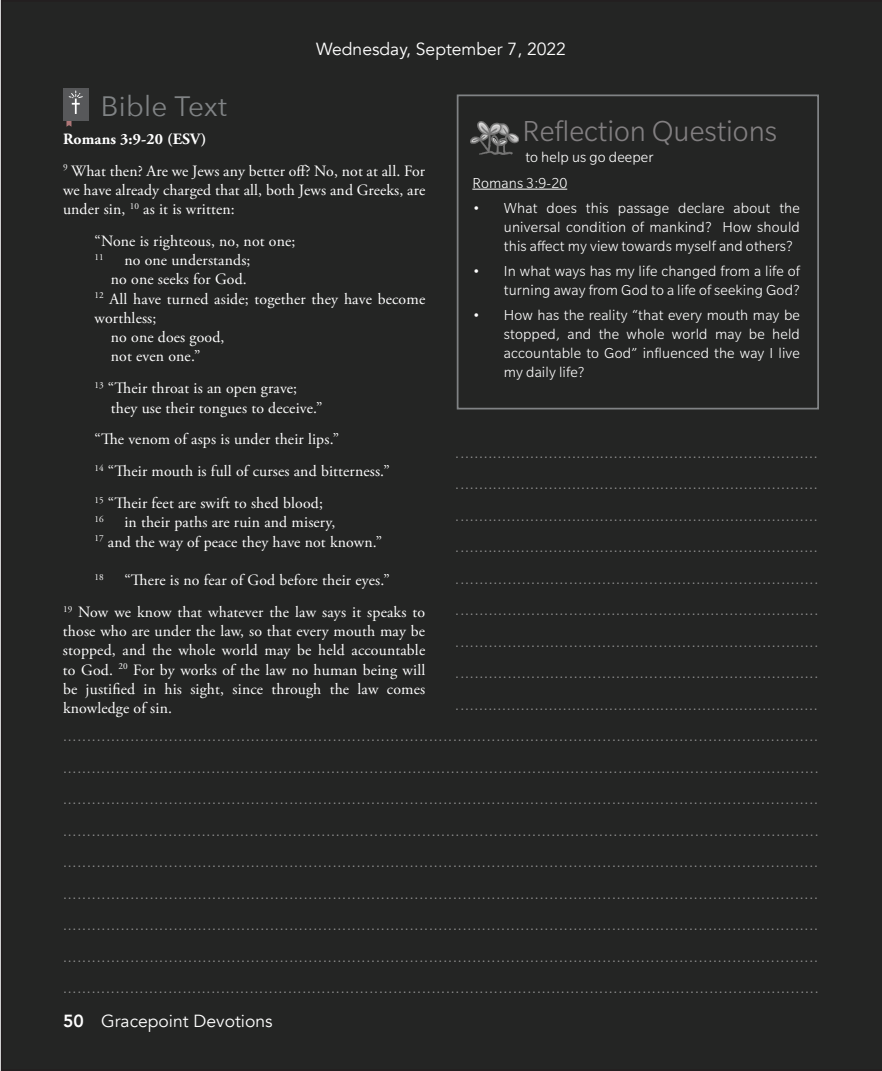
<style>
.page{position:relative;width:882px;height:1071px;background:#fff}
.page>*{position:absolute;margin:0;border:0;box-sizing:border-box;transform-origin:0 0}
.t1{font:300 31.5px "Slate Pro";color:#827f81}
.t2{font:28px "Avenir Next";letter-spacing:.01em;color:#808385}
.t3{font:17.5px "Avenir";color:#fff}
.t4{font:15.75px/19.2px "Adobe Garamond Pro";letter-spacing:.01em;color:#fff}
.t5{font:300 15.75px/18.9px "Slate Pro";letter-spacing:.01em;color:#fff;text-align:justify}
.t6{font:14px "Avenir";color:#fff}
.t7{font:9.1px "Adobe Garamond Pro";color:#fff}
.s1{font-weight:700}
.s2{font-weight:800}
</style>
<div class="page">
<div style="left:1px;top:0;width:881px;height:1071px;background:#242524"></div>
<svg style="left:66px;top:120px;width:6px;height:7px"></svg>
<div style="left:63px;top:88px;width:26px;height:32px;background:#57585a"></div>
<svg style="left:68px;top:90px;width:15px;height:24px"></svg>
<hr style="left:472px;top:189px;width:95px;height:1px;background:#fff">
<div style="left:457px;top:94px;width:362px;height:316px;border:2px solid #808385"></div>
<img style="left:470px;top:122px;width:48px;height:40px">
<h2 class="t2" style="left:101px;top:83px;width:128px">Bible Text</h2>
<p class="t3" style="left:316px;top:39px;width:251px">Wednesday, September 7, 2022</p>
<h1 class="t1" style="left:523px;top:115px;width:256px">Reflection Questions</h1>
<p class="t5" style="left:472px;top:145px;width:183px;line-height:25.2px;text-indent:53px">to help us go deeper<br>Romans 3:9-20</p>
<p class="t5" style="left:504px;top:198px;width:298px;text-indent:-32px">• What does this passage declare about the universal condition of mankind? How should this affect my view towards myself and others?</p>
<p class="t5" style="left:472px;top:261px;width:329px;text-align:right">• In what ways has my life changed from a life of turning away from God to a life of seeking God?</p>
<p class="t5" style="left:504px;top:305px;width:298px;text-indent:-32px">• How has the reality “that every mouth may be stopped, and the whole world may be held accountable to God” influenced the way I live my daily life?</p>
<p class="t4" style="left:63px;top:123px;width:364px;line-height:31.8px"><span class="s1">Romans 3:9-20 (ESV)<br></span><sup>9</sup> What then? Are we Jews any better off? No, not at all. For</p>
<p class="t4" style="left:63px;top:181px;width:364px">we have already charged that all, both Jews and Greeks, are under sin, <sup>10</sup> as it is written:</p>
<p class="t4" style="left:94px;top:232px;width:203px">“None is righteous, no, not one;</p>
<p class="t7" style="left:94px;top:252px;width:11px">11</p>
<p class="t4" style="left:124px;top:251px;width:128px">no one understands;</p>
<p class="t4" style="left:111px;top:270px;width:137px">no one seeks for God.</p>
<p class="t4" style="left:94px;top:290px;width:332px"><sup>12</sup> All have turned aside; together they have become</p>
<p class="t4" style="left:94px;top:309px;width:64px">worthless;</p>
<p class="t4" style="left:111px;top:328px;width:115px">no one does good,</p>
<p class="t4" style="left:111px;top:347px;width:91px">not even one.”</p>
<p class="t4" style="left:111px;top:379px;width:213px;text-indent:-16px"><sup>13</sup> “Their throat is an open grave; they use their tongues to deceive.”</p>
<p class="t4" style="left:94px;top:424px;width:297px;line-height:31.8px">“The venom of asps is under their lips.”<br><sup>14</sup> “Their mouth is full of curses and bitterness.”<br><sup>15</sup> “Their feet are swift to shed blood;</p>
<p class="t7" style="left:94px;top:514px;width:11px">16</p>
<p class="t6" style="left:456px;top:444px;width:363px">..............................................................................</p>
<p class="t6" style="left:456px;top:476px;width:363px">..............................................................................</p>
<p class="t6" style="left:456px;top:507px;width:363px">..............................................................................</p>
<p class="t6" style="left:456px;top:539px;width:363px">..............................................................................</p>
<p class="t6" style="left:456px;top:570px;width:364px">.............................................................................</p>
<p class="t6" style="left:456px;top:602px;width:364px">.............................................................................</p>
<p class="t6" style="left:456px;top:633px;width:364px">.............................................................................</p>
<p class="t6" style="left:456px;top:665px;width:364px">.............................................................................</p>
<p class="t6" style="left:456px;top:696px;width:363px">..............................................................................</p>
<p class="t6" style="left:63px;top:728px;width:757px">.............................................................................................................................................................</p>
<p class="t6" style="left:63px;top:759px;width:757px">..............................................................................................................................................................</p>
<p class="t6" style="left:63px;top:791px;width:757px">.............................................................................................................................................................</p>
<p class="t6" style="left:63px;top:822px;width:757px">..............................................................................................................................................................</p>
<p class="t6" style="left:63px;top:854px;width:757px">.............................................................................................................................................................</p>
<p class="t6" style="left:63px;top:885px;width:757px">.............................................................................................................................................................</p>
<p class="t6" style="left:63px;top:917px;width:757px">.............................................................................................................................................................</p>
<p class="t6" style="left:63px;top:948px;width:757px">.............................................................................................................................................................</p>
<p class="t6" style="left:63px;top:980px;width:757px">..............................................................................................................................................................</p>
<p class="t4" style="left:94px;top:513px;width:289px;text-indent:30px">in their paths are ruin and misery,<br><sup>17</sup> and the way of peace they have not known.”</p>
<p class="t7" style="left:94px;top:571px;width:11px">18</p>
<p class="t4" style="left:63px;top:565px;width:364px;line-height:31.8px;text-indent:61px">“There is no fear of God before their eyes.”<br><sup>19</sup> Now we know that whatever the law says it speaks to</p>
<p class="t4" style="left:63px;top:622px;width:364px;text-align:justify">those who are under the law, so that every mouth may be stopped, and the whole world may be held accountable to God. <sup>20</sup> For by works of the law no human being will be justified in his sight, since through the law comes knowledge of sin.</p>
<p class="t3" style="left:63px;top:1011px;width:211px"><span class="s2">50</span> Gracepoint Devotions</p>
</div>
